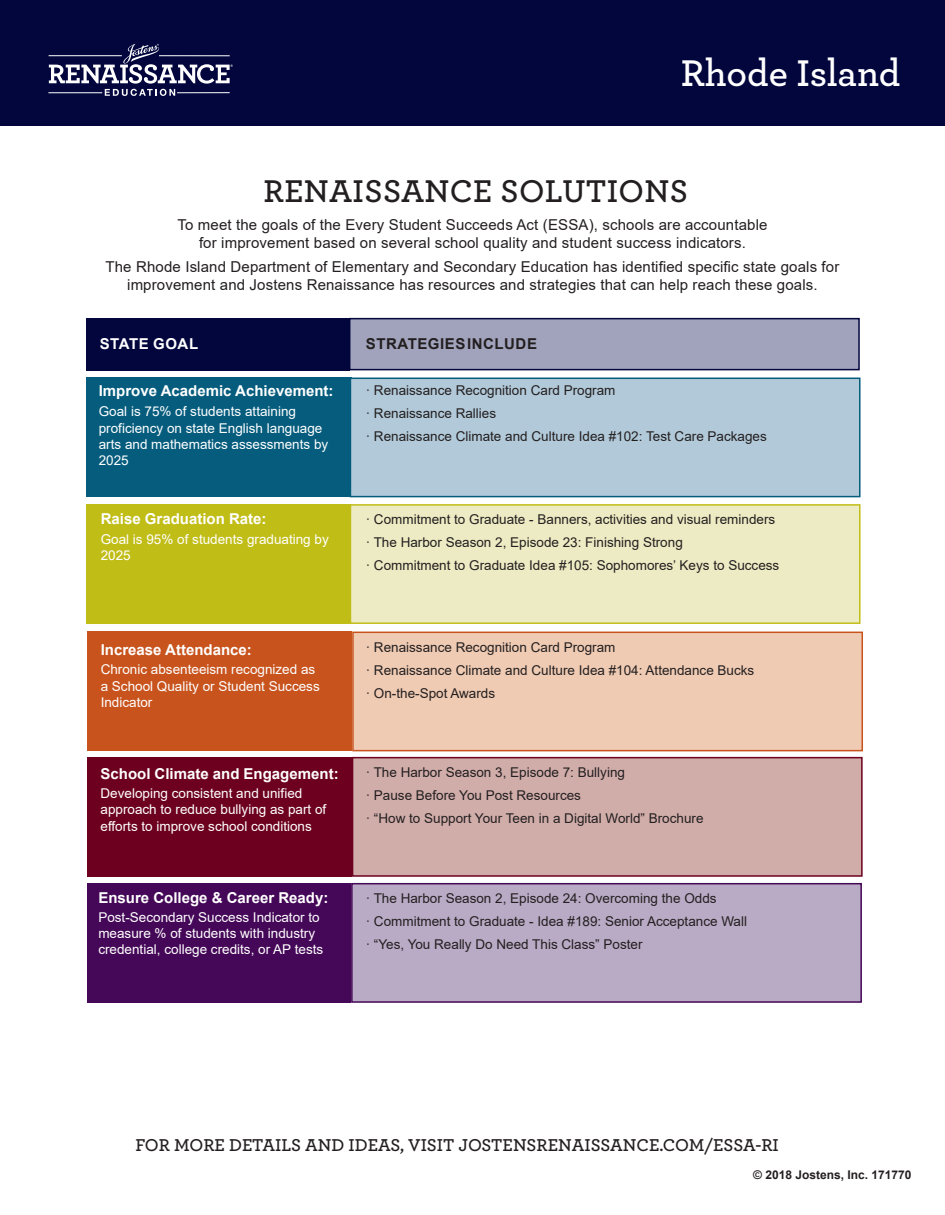
<style>
.page{position:relative;width:945px;height:1215px;background:#fff}
.page>*{position:absolute;margin:0;border:0;box-sizing:border-box;transform-origin:0 0}
.t1{font:600 39px "Archer";letter-spacing:-.01em;color:#fff}
.t2{font:600 33px "Archer";letter-spacing:.01em;color:#231f20}
.t3{font:600 18px "Archer";color:#231f20}
.t4{font:15px/18px "Arial";letter-spacing:.01em;color:#231f20;text-align:center}
.t5{font:700 15px "Arial";color:#fff}
.t6{font:700 15px "Arial";letter-spacing:.035em;color:#231f20}
.t7{font:700 15px "Arial";letter-spacing:.035em;color:#fff}
.t8{font:13.5px "Arial";color:#231f20}
.t9{font:13.5px/16.2px "Arial";color:#fff}
.t10{font:700 12px "Arial";color:#231f20}
</style>
<div class="page">
<div style="left:86px;top:378px;width:265px;height:119px;background:#055c7d"></div>
<div style="left:350px;top:378px;width:511px;height:119px;background:#b2c9d9;border:2px solid #055c7d"></div>
<div style="left:0;top:0;width:945px;height:126px;background:#02063d"></div>
<hr style="left:48px;top:92px;width:54px;height:1px;background:#fff">
<svg style="left:49px;top:44px;width:184px;height:52px"></svg>
<div style="left:86px;top:318px;width:264px;height:52px;background:#02063d"></div>
<div style="left:349px;top:318px;width:511px;height:52px;background:#a1a2bb;border:2px solid #02063d"></div>
<div style="left:86px;top:504px;width:264px;height:120px;background:#c1bd17"></div>
<div style="left:350px;top:504px;width:511px;height:120px;background:#edebc3;border:2px solid #c1bd17"></div>
<div style="left:87px;top:632px;width:265px;height:119px;background:#c8531d"></div>
<div style="left:352px;top:632px;width:511px;height:119px;background:#f0cbb3;border:2px solid #c8531d"></div>
<div style="left:87px;top:757px;width:265px;height:120px;background:#6c001e"></div>
<div style="left:352px;top:757px;width:511px;height:120px;background:#d1adaa;border:2px solid #6c001e"></div>
<div style="left:87px;top:883px;width:264px;height:120px;background:#450758"></div>
<div style="left:351px;top:883px;width:511px;height:120px;background:#b9abc5;border:2px solid #450758"></div>
<p class="t1" style="left:681px;top:44px;width:221px">Rhode Island</p>
<p class="t2" style="left:264px;top:166px;width:426px">RENAISSANCE SOLUTIONS</p>
<p class="t4" style="left:177px;top:215px;width:592px">To meet the goals of the Every Student Succeeds Act (ESSA), schools are accountable</p>
<p class="t4" style="left:199px;top:233px;width:548px">for improvement based on several school quality and student success indicators.</p>
<p class="t4" style="left:105px;top:258px;width:735px">The Rhode Island Department of Elementary and Secondary Education has identified specific state goals for improvement and Jostens Renaissance has resources and strategies that can help reach these goals.</p>
<p class="t7" style="left:100px;top:333px;width:100px">STATE GOAL</p>
<p class="t6" style="left:366px;top:333px;width:173px">STRATEGIES INCLUDE</p>
<p class="t5" style="left:99px;top:380px;width:236px">Improve Academic Achievement:</p>
<p class="t9" style="left:99px;top:403px;width:231px">Goal is 75% of students attaining proficiency on state English language arts and mathematics assessments by<br>2025</p>
<p class="t5" style="left:101px;top:509px;width:167px">Raise Graduation Rate:</p>
<p class="t9" style="left:101px;top:531px;width:230px">Goal is 95% of students graduating by<br>2025</p>
<p class="t5" style="left:101px;top:639px;width:153px">Increase Attendance:</p>
<p class="t9" style="left:101px;top:661px;width:221px">Chronic absenteeism recognized as a School Quality or Student Success<br>Indicator</p>
<p class="t5" style="left:101px;top:763px;width:240px">School Climate and Engagement:</p>
<p class="t9" style="left:101px;top:785px;width:227px">Developing consistent and unified approach to reduce bullying as part of efforts to improve school conditions</p>
<p class="t5" style="left:98px;top:887px;width:232px">Ensure College &amp; Career Ready:</p>
<p class="t9" style="left:98px;top:909px;width:226px">Post-Secondary Success Indicator to measure % of students with industry credential, college credits, or AP tests</p>
<p class="t8" style="left:366px;top:381px;width:251px">· Renaissance Recognition Card Program</p>
<p class="t8" style="left:366px;top:404px;width:132px">· Renaissance Rallies</p>
<p class="t8" style="left:366px;top:427px;width:403px">· Renaissance Climate and Culture Idea #102: Test Care Packages</p>
<p class="t8" style="left:366px;top:510px;width:411px">· Commitment to Graduate - Banners, activities and visual reminders</p>
<p class="t8" style="left:366px;top:533px;width:319px">· The Harbor Season 2, Episode 23: Finishing Strong</p>
<p class="t8" style="left:366px;top:556px;width:415px">· Commitment to Graduate Idea #105: Sophomores’ Keys to Success</p>
<p class="t8" style="left:366px;top:638px;width:251px">· Renaissance Recognition Card Program</p>
<p class="t8" style="left:366px;top:661px;width:390px">· Renaissance Climate and Culture Idea #104: Attendance Bucks</p>
<p class="t8" style="left:366px;top:684px;width:131px">· On-the-Spot Awards</p>
<p class="t8" style="left:366px;top:763px;width:261px">· The Harbor Season 3, Episode 7: Bullying</p>
<p class="t8" style="left:366px;top:786px;width:217px">· Pause Before You Post Resources</p>
<p class="t8" style="left:366px;top:809px;width:339px">· “How to Support Your Teen in a Digital World” Brochure</p>
<p class="t8" style="left:366px;top:889px;width:352px">· The Harbor Season 2, Episode 24: Overcoming the Odds</p>
<p class="t8" style="left:366px;top:912px;width:383px">· Commitment to Graduate - Idea #189: Senior Acceptance Wall</p>
<p class="t8" style="left:366px;top:935px;width:278px">· “Yes, You Really Do Need This Class” Poster</p>
<p class="t3" style="left:136px;top:1131px;width:645px">FOR MORE DETAILS AND IDEAS, VISIT JOSTENSRENAISSANCE.COM/ESSA-RI</p>
<p class="t10" style="left:753px;top:1167px;width:160px">© 2018 Jostens, Inc. 171770</p>
</div>
